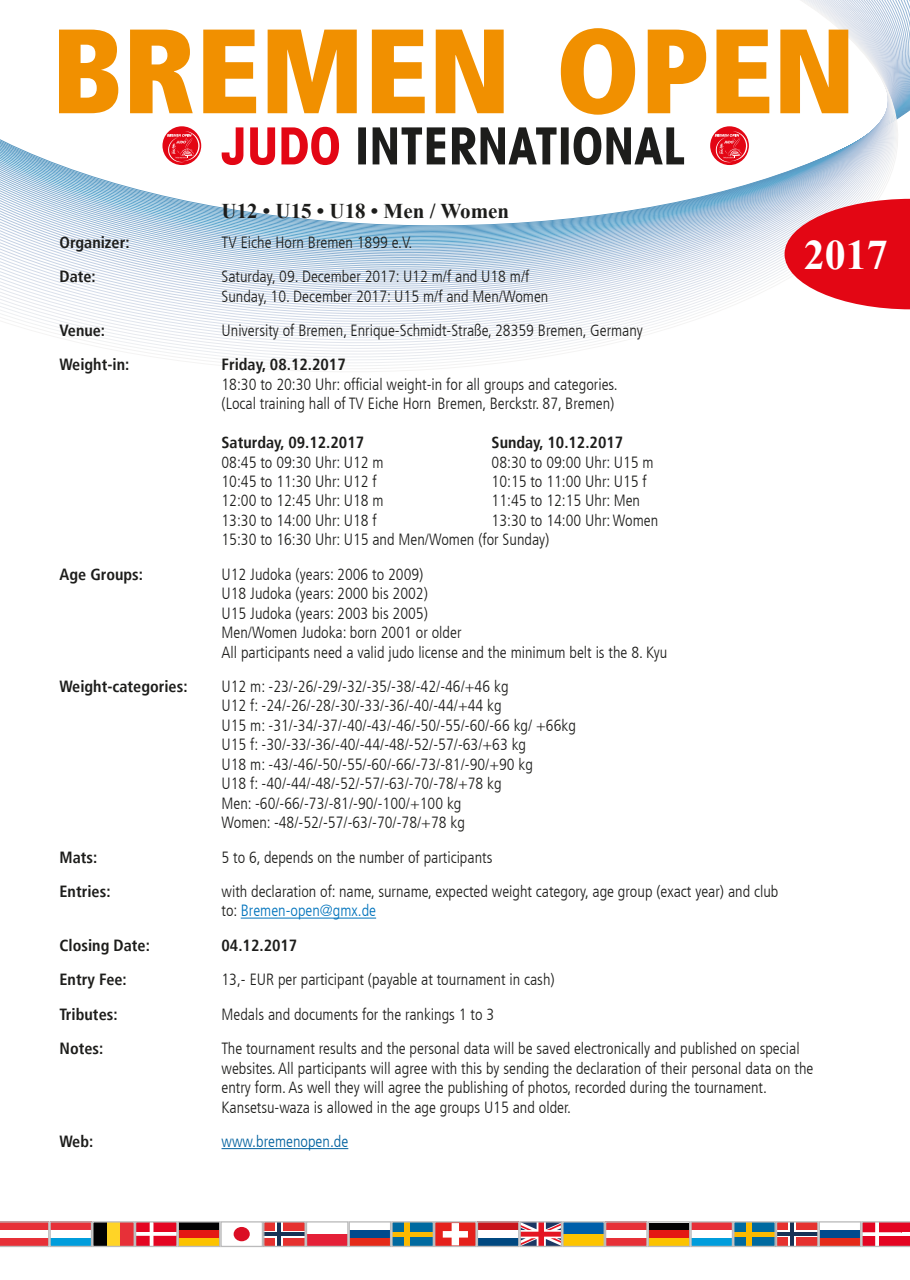
<style>
.page{position:relative;width:910px;height:1280px;background:#fff}
.page>*{position:absolute;margin:0;border:0;box-sizing:border-box;transform-origin:0 0}
.t1{font:700 42px "Times New Roman";color:#fff}
.t2{font:700 21px "Times New Roman";color:#1d1d1b}
.t3{font:300 condensed 16.2px/19.5px "Frutiger LT";color:#1d1d1b}
.t4{font:700 condensed 16.2px "Frutiger LT";color:#1d1d1b}
.t5{font:300 condensed 16.2px "Frutiger LT";color:#00619f}
.s1{color:#0073bc}
</style>
<div class="page">
<svg style="left:0;top:0;width:910px;height:372px"></svg>
<svg style="left:561px;top:28px;width:287px;height:87px"></svg>
<svg style="left:59px;top:30px;width:445px;height:83px"></svg>
<svg style="left:0;top:1221px;width:49px;height:26px"></svg>
<div style="left:50px;top:1222px;width:42px;height:8px;background:#e73038"></div>
<div style="left:50px;top:1238px;width:42px;height:8px;background:#009ddc"></div>
<div style="left:49px;top:1221px;width:43px;height:26px;border:1px solid #bbbbbc"></div>
<div style="left:93px;top:1222px;width:14px;height:24px;background:#020203"></div>
<div style="left:107px;top:1222px;width:13px;height:24px;background:#ffd426"></div>
<div style="left:120px;top:1222px;width:14px;height:24px;background:#e73038"></div>
<div style="left:92px;top:1221px;width:43px;height:26px;border:1px solid #bbbbbc"></div>
<svg style="left:137px;top:1223px;width:39px;height:22px"></svg>
<div style="left:135px;top:1221px;width:43px;height:26px;border:1px solid #bbbbbc"></div>
<div style="left:178px;top:1222px;width:42px;height:8px;background:#020203"></div>
<div style="left:178px;top:1230px;width:42px;height:8px;background:#e41813"></div>
<div style="left:178px;top:1238px;width:42px;height:8px;background:#fcc300"></div>
<div style="left:178px;top:1221px;width:42px;height:26px;border:1px solid #bbbbbc"></div>
<div style="left:234px;top:1227px;width:16px;height:14px;background:#db0e24;border-radius:50%"></div>
<div style="left:220px;top:1221px;width:43px;height:26px;border:1px solid #bbbbbc"></div>
<div style="left:264px;top:1222px;width:41px;height:24px;background:#e6312f"></div>
<div style="left:264px;top:1231px;width:41px;height:6px;background:#fff"></div>
<div style="left:275px;top:1222px;width:8px;height:24px;background:#fff"></div>
<hr style="left:264px;top:1232px;width:41px;height:4px;background:#183255">
<hr style="left:277px;top:1222px;width:4px;height:24px;background:#183255">
<div style="left:263px;top:1221px;width:43px;height:26px;border:1px solid #bbbbbc"></div>
<div style="left:306px;top:1234px;width:42px;height:12px;background:#e52038"></div>
<div style="left:306px;top:1221px;width:43px;height:26px;border:1px solid #bbbbbc"></div>
<div style="left:349px;top:1230px;width:42px;height:8px;background:#004a8d"></div>
<div style="left:349px;top:1238px;width:42px;height:8px;background:#e52a18"></div>
<div style="left:349px;top:1221px;width:42px;height:26px;border:1px solid #bbbbbc"></div>
<div style="left:392px;top:1222px;width:41px;height:24px;background:#006aa0"></div>
<hr style="left:392px;top:1232px;width:41px;height:4px;background:#fbb900">
<div style="left:405px;top:1222px;width:5px;height:24px;background:#fbb900"></div>
<div style="left:391px;top:1221px;width:43px;height:26px;border:1px solid #bbbbbc"></div>
<div style="left:435px;top:1222px;width:41px;height:24px;background:#e5211c"></div>
<svg style="left:443px;top:1223px;width:25px;height:22px"></svg>
<div style="left:434px;top:1221px;width:43px;height:26px;border:1px solid #bbbbbc"></div>
<div style="left:477px;top:1222px;width:42px;height:8px;background:#c9161e"></div>
<div style="left:477px;top:1238px;width:42px;height:8px;background:#004981"></div>
<div style="left:477px;top:1221px;width:42px;height:26px;border:1px solid #bbbbbc"></div>
<svg style="left:521px;top:1223px;width:39px;height:22px"></svg>
<div style="left:519px;top:1221px;width:43px;height:26px;border:1px solid #bbbbbc"></div>
<div style="left:563px;top:1222px;width:41px;height:12px;background:#005faa"></div>
<div style="left:563px;top:1234px;width:41px;height:12px;background:#fdc400"></div>
<div style="left:562px;top:1221px;width:43px;height:26px;border:1px solid #bbbbbc"></div>
<div style="left:606px;top:1222px;width:41px;height:8px;background:#e73038"></div>
<div style="left:606px;top:1238px;width:41px;height:8px;background:#e73038"></div>
<div style="left:605px;top:1221px;width:43px;height:26px;border:1px solid #bbbbbc"></div>
<div style="left:648px;top:1222px;width:42px;height:8px;background:#020203"></div>
<div style="left:648px;top:1230px;width:42px;height:8px;background:#e41813"></div>
<div style="left:648px;top:1238px;width:42px;height:8px;background:#fcc300"></div>
<div style="left:648px;top:1221px;width:42px;height:26px;border:1px solid #bbbbbc"></div>
<div style="left:691px;top:1222px;width:41px;height:8px;background:#e73038"></div>
<div style="left:691px;top:1238px;width:41px;height:8px;background:#009ddc"></div>
<div style="left:690px;top:1221px;width:43px;height:26px;border:1px solid #bbbbbc"></div>
<div style="left:734px;top:1222px;width:41px;height:24px;background:#006aa0"></div>
<hr style="left:734px;top:1232px;width:41px;height:4px;background:#fbb900">
<div style="left:746px;top:1222px;width:6px;height:24px;background:#fbb900"></div>
<div style="left:733px;top:1221px;width:43px;height:26px;border:1px solid #bbbbbc"></div>
<div style="left:777px;top:1222px;width:41px;height:24px;background:#e6312f"></div>
<svg style="left:778px;top:1230px;width:39px;height:7px"></svg>
<svg style="left:788px;top:1223px;width:7px;height:22px"></svg>
<hr style="left:777px;top:1232px;width:41px;height:3px;background:#183255">
<hr style="left:790px;top:1222px;width:3px;height:24px;background:#183255">
<div style="left:776px;top:1221px;width:43px;height:26px;border:1px solid #bbbbbc"></div>
<div style="left:819px;top:1230px;width:41px;height:8px;background:#004a8d"></div>
<div style="left:819px;top:1238px;width:41px;height:8px;background:#e52a18"></div>
<div style="left:819px;top:1221px;width:42px;height:26px;border:1px solid #bbbbbc"></div>
<svg style="left:861px;top:1221px;width:49px;height:26px"></svg>
<svg style="left:358px;top:127px;width:326px;height:38px"></svg>
<svg style="left:222px;top:127px;width:117px;height:38px"></svg>
<svg style="left:162px;top:126px;width:39px;height:39px"></svg>
<svg style="left:167px;top:131px;width:33px;height:33px"></svg>
<svg style="left:710px;top:126px;width:39px;height:39px"></svg>
<svg style="left:714px;top:131px;width:34px;height:33px"></svg>
<svg style="left:784px;top:199px;width:126px;height:110px;background:#e53b47"></svg>
<hr style="left:241px;top:918px;width:135px;height:1px;background:#0073bc">
<hr style="left:222px;top:1148px;width:126px;height:1px;background:#00619f">
<p class="t2" style="left:222px;top:196px;width:289px">U12 • U15 • U18 • Men / Women</p>
<p class="t4" style="left:60px;top:232px;width:72px">Organizer:</p>
<p class="t3" style="left:222px;top:232px;width:192px">TV Eiche Horn Bremen 1899 e.V.</p>
<p class="t4" style="left:60px;top:267px;width:38px">Date:</p>
<p class="t3" style="left:222px;top:267px;width:328px">Saturday, 09. December 2017: U12 m/f and U18 m/f<br>Sunday, 10. December 2017: U15 m/f and Men/Women</p>
<p class="t4" style="left:60px;top:321px;width:47px">Venue:</p>
<p class="t3" style="left:222px;top:321px;width:423px">University of Bremen, Enrique-Schmidt-Straße, 28359 Bremen, Germany</p>
<p class="t4" style="left:60px;top:355px;width:71px">Weight-in:</p>
<p class="t4" style="left:222px;top:355px;width:126px">Friday, 08.12.2017</p>
<p class="t3" style="left:222px;top:375px;width:398px">18:30 to 20:30 Uhr: official weight-in for all groups and categories. (Local training hall of TV Eiche Horn Bremen, Berckstr. 87, Bremen)</p>
<p class="t4" style="left:222px;top:433px;width:144px">Saturday, 09.12.2017</p>
<p class="t4" style="left:492px;top:433px;width:133px">Sunday, 10.12.2017</p>
<p class="t3" style="left:222px;top:452px;width:163px">08:45 to 09:30 Uhr: U12 m</p>
<p class="t3" style="left:492px;top:452px;width:163px">08:30 to 09:00 Uhr: U15 m</p>
<p class="t3" style="left:222px;top:472px;width:157px">10:45 to 11:30 Uhr: U12 f</p>
<p class="t3" style="left:492px;top:472px;width:157px">10:15 to 11:00 Uhr: U15 f</p>
<p class="t3" style="left:222px;top:491px;width:163px">12:00 to 12:45 Uhr: U18 m</p>
<p class="t3" style="left:492px;top:491px;width:150px">11:45 to 12:15 Uhr: Men</p>
<p class="t3" style="left:222px;top:511px;width:157px">13:30 to 14:00 Uhr: U18 f</p>
<p class="t3" style="left:222px;top:511px;width:438px;text-indent:270px">13:30 to 14:00 Uhr: Women<br>15:30 to 16:30 Uhr: U15 and Men/Women (for Sunday)</p>
<h1 class="t1" style="left:804px;top:226px;width:85px">2017</h1>
<p class="t4" style="left:60px;top:565px;width:85px">Age Groups:</p>
<p class="t3" style="left:222px;top:565px;width:447px">U12 Judoka (years: 2006 to 2009)<br>U18 Judoka (years: 2000 bis 2002)<br>U15 Judoka (years: 2003 bis 2005)<br>Men/Women Judoka: born 2001 or older<br>All participants need a valid judo license and the minimum belt is the 8. Kyu</p>
<p class="t4" style="left:60px;top:677px;width:130px">Weight-categories:</p>
<p class="t3" style="left:222px;top:677px;width:356px">U12 m: -23/-26/-29/-32/-35/-38/-42/-46/+46 kg<br>U12 f: -24/-26/-28/-30/-33/-36/-40/-44/+44 kg<br>U15 m: -31/-34/-37/-40/-43/-46/-50/-55/-60/-66 kg/ +66kg U15 f: -30/-33/-36/-40/-44/-48/-52/-57/-63/+63 kg<br>U18 m: -43/-46/-50/-55/-60/-66/-73/-81/-90/+90 kg<br>U18 f: -40/-44/-48/-52/-57/-63/-70/-78/+78 kg<br>Men: -60/-66/-73/-81/-90/-100/+100 kg<br>Women: -48/-52/-57/-63/-70/-78/+78 kg</p>
<p class="t4" style="left:60px;top:847px;width:39px">Mats:</p>
<p class="t3" style="left:222px;top:847px;width:272px">5 to 6, depends on the number of participants</p>
<p class="t4" style="left:60px;top:882px;width:53px">Entries:</p>
<p class="t3" style="left:222px;top:882px;width:558px">with declaration of: name, surname, expected weight category, age group (exact year) and club to: <span class="s1">Bremen-open@gmx.de</span></p>
<p class="t4" style="left:60px;top:936px;width:92px">Closing Date:</p>
<p class="t4" style="left:222px;top:936px;width:77px">04.12.2017</p>
<p class="t4" style="left:60px;top:970px;width:69px">Entry Fee:</p>
<p class="t3" style="left:222px;top:970px;width:335px">13,- EUR per participant (payable at tournament in cash)</p>
<p class="t4" style="left:60px;top:1004px;width:60px">Tributes:</p>
<p class="t3" style="left:222px;top:1005px;width:274px">Medals and documents for the rankings 1 to 3</p>
<p class="t4" style="left:60px;top:1039px;width:45px">Notes:</p>
<p class="t3" style="left:222px;top:1039px;width:593px">The tournament results and the personal data will be saved electronically and published on special websites. All participants will agree with this by sending the declaration of their personal data on the entry form. As well they will agree the publishing of photos, recorded during the tournament.<br>Kansetsu-waza is allowed in the age groups U15 and older.</p>
<p class="t4" style="left:60px;top:1132px;width:35px">Web:</p>
<p class="t5" style="left:222px;top:1132px;width:128px">www.bremenopen.de</p>
</div>
